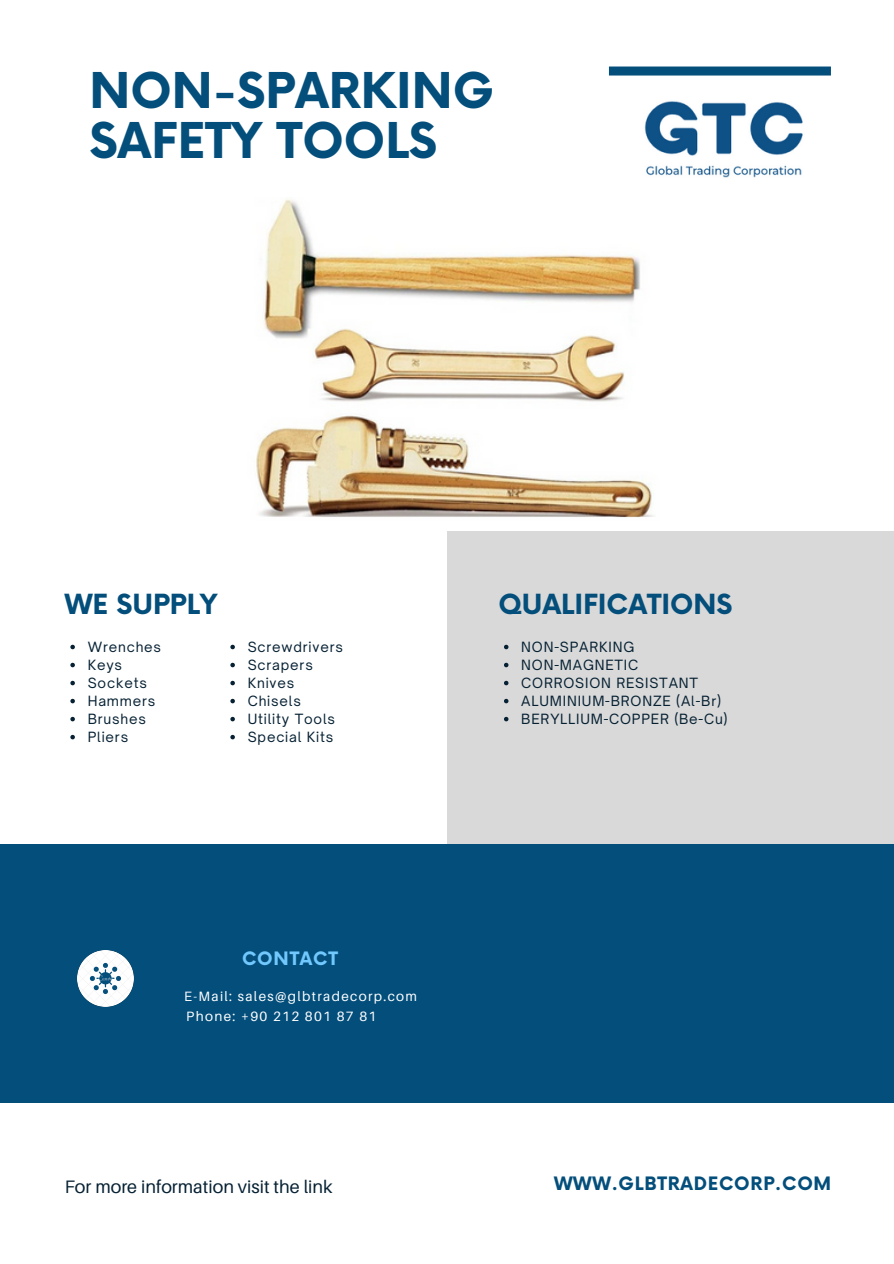
<style>
.page{position:relative;width:894px;height:1264px;background:#fff}
.page>*{position:absolute;margin:0;border:0;box-sizing:border-box;transform-origin:0 0}
.t1{font:700 48px/49.5px "Now";color:#034e7b}
.t2{font:700 27px "Now";color:#034e7b}
.t3{font:18px "Aileron";color:#062133}
.t4{font:700 18px "Now";letter-spacing:.04em;color:#034e7b}
.t5{font:700 18px "Now";letter-spacing:.04em;color:#71c8fd}
.t6{font:13.5px/18px "Open Sauce One";letter-spacing:.06em;color:#062133}
.t7{font:13.5px/20.2px "Aileron";letter-spacing:.1em;color:#fff}
</style>
<div class="page">
<div style="left:447px;top:532px;width:446px;height:312px;background:#d9d9d9"></div>
<img style="left:256px;top:199px;width:398px;height:319px">
<div style="left:0;top:844px;width:893px;height:258px;background:#034e7b"></div>
<img style="left:78px;top:950px;width:56px;height:56px">
<div style="left:608px;top:66px;width:222px;height:9px;background:#034e7b"></div>
<img style="left:644px;top:101px;width:159px;height:77px">
<svg style="left:70px;top:644px;width:5px;height:5px"></svg>
<svg style="left:70px;top:662px;width:5px;height:5px"></svg>
<svg style="left:70px;top:680px;width:5px;height:5px"></svg>
<svg style="left:70px;top:698px;width:5px;height:5px"></svg>
<svg style="left:70px;top:717px;width:5px;height:4px"></svg>
<svg style="left:70px;top:735px;width:5px;height:4px"></svg>
<svg style="left:504px;top:644px;width:4px;height:5px"></svg>
<svg style="left:504px;top:662px;width:4px;height:5px"></svg>
<svg style="left:504px;top:680px;width:4px;height:5px"></svg>
<svg style="left:504px;top:698px;width:4px;height:5px"></svg>
<svg style="left:504px;top:717px;width:4px;height:4px"></svg>
<svg style="left:230px;top:644px;width:5px;height:5px"></svg>
<svg style="left:230px;top:662px;width:5px;height:5px"></svg>
<svg style="left:230px;top:680px;width:5px;height:5px"></svg>
<svg style="left:230px;top:698px;width:5px;height:5px"></svg>
<svg style="left:230px;top:717px;width:5px;height:4px"></svg>
<svg style="left:230px;top:735px;width:5px;height:4px"></svg>
<h1 class="t1" style="left:89px;top:69px;width:406px">NON-SPARKING<br>SAFETY TOOLS</h1>
<h2 class="t2" style="left:65px;top:589px;width:154px">WE SUPPLY</h2>
<p class="t6" style="left:88px;top:637px;width:75px">Wrenches<br>Keys<br>Sockets<br>Hammers<br>Brushes<br>Pliers</p>
<p class="t6" style="left:248px;top:637px;width:97px">Screwdrivers<br>Scrapers<br>Knives<br>Chisels<br>Utility Tools<br>Special Kits</p>
<h3 class="t5" style="left:242px;top:948px;width:97px">CONTACT</h3>
<p class="t7" style="left:184px;top:985px;width:234px">E-Mail: sales@glbtradecorp.com<br>Phone: +90 212 801 87 81</p>
<h2 class="t2" style="left:498px;top:589px;width:236px">QUALIFICATIONS</h2>
<p class="t6" style="left:521px;top:637px;width:208px">NON-SPARKING<br>NON-MAGNETIC<br>CORROSION RESISTANT<br>ALUMINIUM-BRONZE (Al-Br)<br>BERYLLIUM-COPPER (Be-Cu)</p>
<h3 class="t3" style="left:65px;top:1175px;width:269px">For more information visit the link</h3>
<h3 class="t4" style="left:554px;top:1173px;width:278px">WWW.GLBTRADECORP.COM</h3>
</div>
